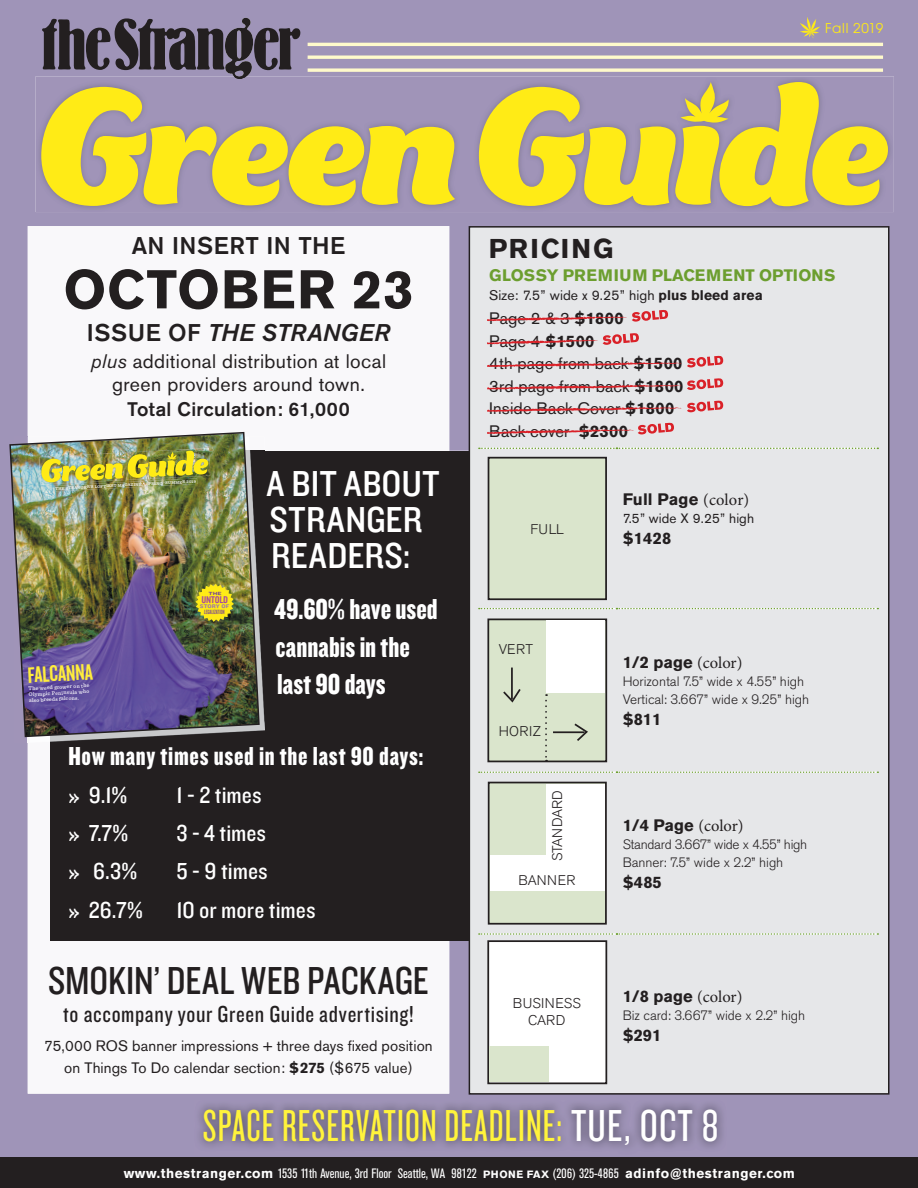
<style>
.page{position:relative;width:918px;height:1188px;background:#fff}
.page>*{position:absolute;margin:0;border:0;box-sizing:border-box;transform-origin:0 0}
.t1{font:700 54px "Akzidenz Grotesk BE";letter-spacing:.02em;color:#231f20}
.t2{font:46.5px "Knockout 27 Junior Bantamwt";letter-spacing:.025em;color:#fff33c}
.t3{font:40.5px "Knockout 29 Junior Ltweight";color:#231f20}
.t4{font:37.5px/36px "Knockout 30 Junior Welterwt";letter-spacing:.01em;color:#fff}
.t5{font:30px/37.5px "Knockout 69 Full Liteweight";color:#fff}
.t6{font:27px "Knockout 69 Full Liteweight";letter-spacing:.025em;color:#fff}
.t7{font:700 27px "Akzidenz Grotesk BE";letter-spacing:.07em;color:#231f20}
.t8{font:24px "Knockout 30 Junior Welterwt";color:#fff}
.t9{font:24px "Knockout 29 Junior Ltweight";letter-spacing:.025em;color:#231f20}
.t10{font:italic 500 24px "Akzidenz Grotesk BE";letter-spacing:.02em;color:#231f20}
.t11{font:500 24px "Akzidenz Grotesk BE";letter-spacing:.02em;color:#231f20}
.t12{font:23.25px "Knockout 48 Featherweight";color:#ffed3c}
.t13{font:19.5px/22.5px "Akzidenz Grotesk BE";letter-spacing:.02em;color:#231f20;text-align:center}
.t14{font:500 19.5px "Akzidenz Grotesk BE";letter-spacing:.02em;color:#231f20}
.t15{font:16.5px/22.5px "Akzidenz Grotesk BE";letter-spacing:.01em;color:#231f20}
.t16{font:700 16.5px "Akzidenz Grotesk BE";color:#231f20}
.t17{font:700 16.5px "Akzidenz Grotesk BE";color:#6c9e2f}
.t18{font:15px/22.5px "Akzidenz Grotesk BE";letter-spacing:.01em;color:#231f20;text-align:center}
.t19{font:300 13.95px/16.8px "Akzidenz Grotesk BE";letter-spacing:.02em;color:#231f20;text-align:center}
.t20{font:300 13.95px "Akzidenz Grotesk BE";color:#231f20}
.t21{font:13.8px "Akzidenz Grotesk BE";letter-spacing:.01em;color:#231f20}
.t22{font:condensed 13.5px "Akzidenz Grotesk BE";color:#fff}
.t23{font:300 13.5px/18px "Akzidenz Grotesk BE";color:#231f20}
.t24{font:300 13.5px/18.3px "Akzidenz Grotesk BE";letter-spacing:-.02em;color:#231f20}
.t25{font:13.5px "Akzidenz Grotesk BE";letter-spacing:.01em;color:#231f20}
.t26{font:13.5px "ITC Avant Garde Pro";letter-spacing:.05em;color:#ffeb16}
.t27{font:10.35px "Knockout 49 Liteweight";color:#a84c9d}
.t28{font:6.45px "Knockout 47 Bantamweight";color:#7c4a91}
.t29{font:500 5.55px/5.8px "Sentinel";color:#fff;text-align:justify}
.t30{font:5.55px "Knockout 52 Cruiserweight";color:#9b77ab}
.t31{font:600 4.2px "Sentinel";color:#fff}
.s1{font-style:normal}
.s2{font-style:italic}
.s3{font-weight:700}
.s4{font-family:"Minion Pro";font-weight:400}
.s5{font-family:"Knockout 28 Junior Feathrwt";color:#fff}
.s6{font-weight:700;font-stretch:normal}
.s7{font-weight:700;font-stretch:normal;font-size:10.5px}
</style>
<div class="page">
<div style="left:0;top:0;width:918px;height:1161px;background:#9f94b8"></div>
<svg style="left:28px;top:226px;width:421px;height:868px"></svg>
<div style="left:51px;top:451px;width:541px;height:489px;background:#231f20"></div>
<svg style="left:800px;top:17px;width:20px;height:21px"></svg>
<hr style="left:308px;top:43px;width:575px;height:3px;background:#fffacb">
<svg style="left:308px;top:68px;width:575px;height:4px;background:#efeac7"></svg>
<svg style="left:308px;top:55px;width:575px;height:4px;background:#efeac7"></svg>
<div style="left:1px;top:1157px;width:917px;height:31px;background:#231f20"></div>
<img style="left:195px;top:1100px;width:531px;height:54px">
<div style="left:469px;top:226px;width:421px;height:869px;background:#e6e7e9;border:2px solid #231f20"></div>
<svg style="left:479px;top:608px;width:399px;height:1px"></svg>
<svg style="left:479px;top:772px;width:399px;height:1px"></svg>
<svg style="left:479px;top:933px;width:399px;height:2px"></svg>
<svg style="left:479px;top:448px;width:399px;height:1px"></svg>
<div style="left:489px;top:458px;width:117px;height:141px;background:#dae5cc"></div>
<div style="left:488px;top:457px;width:119px;height:143px;border:2px solid #231f20"></div>
<div style="left:487px;top:619px;width:120px;height:143px;background:#dae5cc;border:2px solid #231f20"></div>
<div style="left:546px;top:621px;width:59px;height:72px;background:#fff"></div>
<hr style="left:511px;top:668px;width:2px;height:31px;background:#231f20">
<svg style="left:503px;top:687px;width:18px;height:16px"></svg>
<hr style="left:553px;top:731px;width:32px;height:2px;background:#231f20">
<svg style="left:573px;top:723px;width:15px;height:18px"></svg>
<svg style="left:545px;top:694px;width:2px;height:68px"></svg>
<div style="left:488px;top:782px;width:119px;height:143px;background:#dae5cc;border:2px solid #231f20"></div>
<div style="left:546px;top:784px;width:59px;height:72px;background:#fff"></div>
<div style="left:490px;top:855px;width:115px;height:35px;background:#fff"></div>
<div style="left:487px;top:940px;width:120px;height:144px;background:#fff;border:2px solid #231f20"></div>
<div style="left:489px;top:1047px;width:59px;height:35px;background:#dae5cc"></div>
<img style="left:51px;top:658px;width:213px;height:84px">
<img style="left:9px;top:431px;width:252px;height:307px">
<svg style="left:487px;top:378px;width:236px;height:12px"></svg>
<svg style="left:487px;top:356px;width:236px;height:12px"></svg>
<svg style="left:487px;top:401px;width:236px;height:11px"></svg>
<svg style="left:487px;top:423px;width:187px;height:11px"></svg>
<svg style="left:487px;top:333px;width:152px;height:12px"></svg>
<svg style="left:487px;top:310px;width:181px;height:12px"></svg>
<img style="left:36px;top:76px;width:858px;height:136px">
<svg style="left:42px;top:17px;width:259px;height:63px;background:#655e71"></svg>
<svg style="left:41px;top:87px;width:414px;height:119px;background:#cdbe64"></svg>
<svg style="left:479px;top:82px;width:409px;height:124px;background:#d3c25b"></svg>
<svg style="left:195px;top:584px;width:39px;height:38px"></svg>
<p class="t26" style="left:825px;top:20px;width:60px">Fall 2019</p>
<h3 class="t11" style="left:132px;top:231px;width:215px">AN INSERT IN THE</h3>
<h1 class="t1" style="left:63px;top:258px;width:352px">OCTOBER 23</h1>
<h3 class="t10" style="left:87px;top:319px;width:305px"><span class="s1">ISSUE OF</span> THE STRANGER</h3>
<h3 class="t13" style="left:91px;top:350px;width:297px"><span class="s2">plus</span> additional distribution at local green providers around town.</h3>
<h3 class="t14" style="left:127px;top:398px;width:224px">Total Circulation: 61,000</h3>
<p class="t31" style="left:55px;top:485px;width:142px;rotate:-3deg">THE STRANGER’S LOFTIEST MAGAZINE • SPRING–SUMMER 2019</p>
<h3 class="t12" style="left:27px;top:661px;width:67px;rotate:-3deg">FALCANNA</h3>
<p class="t29" style="left:28px;top:685px;width:62px;rotate:-3deg">The weed grower on the Olympic Peninsula who also breeds falcons.</p>
<p class="t27" style="left:202px;top:593px;width:28px;rotate:2deg">UNTOLD</p>
<p class="t30" style="left:200px;top:602px;width:31px;rotate:2deg">STORY OF</p>
<p class="t28" style="left:204px;top:608px;width:22px;rotate:2deg">LEGALIZATION</p>
<h3 class="t4" style="left:267px;top:464px;width:175px">A BIT ABOUT<br>STRANGER<br>READERS:</h3>
<h3 class="t5" style="left:274px;top:589px;width:165px">49.60% have used cannabis in the last 90 days</h3>
<h3 class="t6" style="left:69px;top:739px;width:356px">How many times used in the last 90 days:</h3>
<h3 class="t8" style="left:69px;top:779px;width:60px">» 9.1%</h3>
<h3 class="t8" style="left:177px;top:779px;width:86px">1 - 2 times</h3>
<h3 class="t8" style="left:69px;top:817px;width:61px">» 7.7%</h3>
<h3 class="t8" style="left:177px;top:817px;width:91px">3 - 4 times</h3>
<h3 class="t8" style="left:69px;top:855px;width:70px">» 6.3%</h3>
<h3 class="t8" style="left:177px;top:855px;width:93px">5 - 9 times</h3>
<h3 class="t8" style="left:69px;top:894px;width:76px">» 26.7%</h3>
<h3 class="t8" style="left:177px;top:894px;width:141px">10 or more times</h3>
<h3 class="t3" style="left:48px;top:954px;width:382px">SMOKIN’ DEAL WEB PACKAGE</h3>
<h3 class="t9" style="left:63px;top:999px;width:352px">to accompany your Green Guide advertising!</h3>
<p class="t18" style="left:44px;top:1034px;width:390px">75,000 ROS banner impressions + three days fixed position on Things To Do calendar section: <span class="s3">$275</span> ($675 value)</p>
<h3 class="t7" style="left:489px;top:233px;width:126px">PRICING</h3>
<p class="t17" style="left:489px;top:265px;width:348px">GLOSSY PREMIUM PLACEMENT OPTIONS</p>
<p class="t21" style="left:489px;top:287px;width:275px">Size: 7.5” wide x 9.25” high <span class="s3">plus bleed area</span></p>
<p class="t15" style="left:489px;top:307px;width:196px">Page 2 &amp; 3 <span class="s3">$1800<br></span>Page 4 <span class="s3">$1500<br></span>4th page from back <span class="s3">$1500<br></span>3rd page from back <span class="s3">$1800<br></span>Inside Back Cover <span class="s3">$1800<br></span>Back cover <span class="s3">$2300</span></p>
<p class="t19" style="left:530px;top:521px;width:35px">FULL</p>
<p class="t19" style="left:499px;top:641px;width:36px">VERT</p>
<p class="t19" style="left:499px;top:723px;width:44px">HORIZ</p>
<p class="t20" style="left:549px;top:861px;width:73px;rotate:-90deg">STANDARD</p>
<p class="t19" style="left:519px;top:872px;width:59px">BANNER</p>
<p class="t16" style="left:623px;top:489px;width:128px">Full Page <span class="s4">(color)</span></p>
<p class="t25" style="left:623px;top:510px;width:133px">7.5” wide X 9.25” high</p>
<p class="t16" style="left:623px;top:528px;width:50px">$1428</p>
<p class="t16" style="left:623px;top:653px;width:121px">1/2 page <span class="s4">(color)</span></p>
<p class="t23" style="left:623px;top:673px;width:188px">Horizontal 7.5” wide x 4.55” high<br>Vertical: 3.667” wide x 9.25” high</p>
<p class="t16" style="left:623px;top:710px;width:40px">$811</p>
<p class="t16" style="left:623px;top:815px;width:122px">1/4 Page <span class="s4">(color)</span></p>
<p class="t24" style="left:623px;top:835px;width:186px">Standard 3.667” wide x 4.55” high<br>Banner: 7.5” wide x 2.2” high</p>
<p class="t16" style="left:623px;top:873px;width:41px">$485</p>
<p class="t19" style="left:513px;top:995px;width:70px">BUSINESS<br>CARD</p>
<p class="t16" style="left:623px;top:987px;width:121px">1/8 page <span class="s4">(color)</span></p>
<p class="t23" style="left:623px;top:1007px;width:184px">Biz card: 3.667” wide x 2.2” high</p>
<p class="t16" style="left:623px;top:1026px;width:40px">$291</p>
<h2 class="t2" style="left:203px;top:1099px;width:517px">SPACE RESERVATION DEADLINE: <span class="s5">TUE, OCT 8</span></h2>
<p class="t22" style="left:124px;top:1166px;width:673px"><span class="s6">www.thestranger.com</span> 1535 11th Avenue, 3rd Floor Seattle, WA 98122 <span class="s7">PHONE FAX</span> (206) 325-4865 <span class="s6">adinfo@thestranger.com</span></p>
</div>
